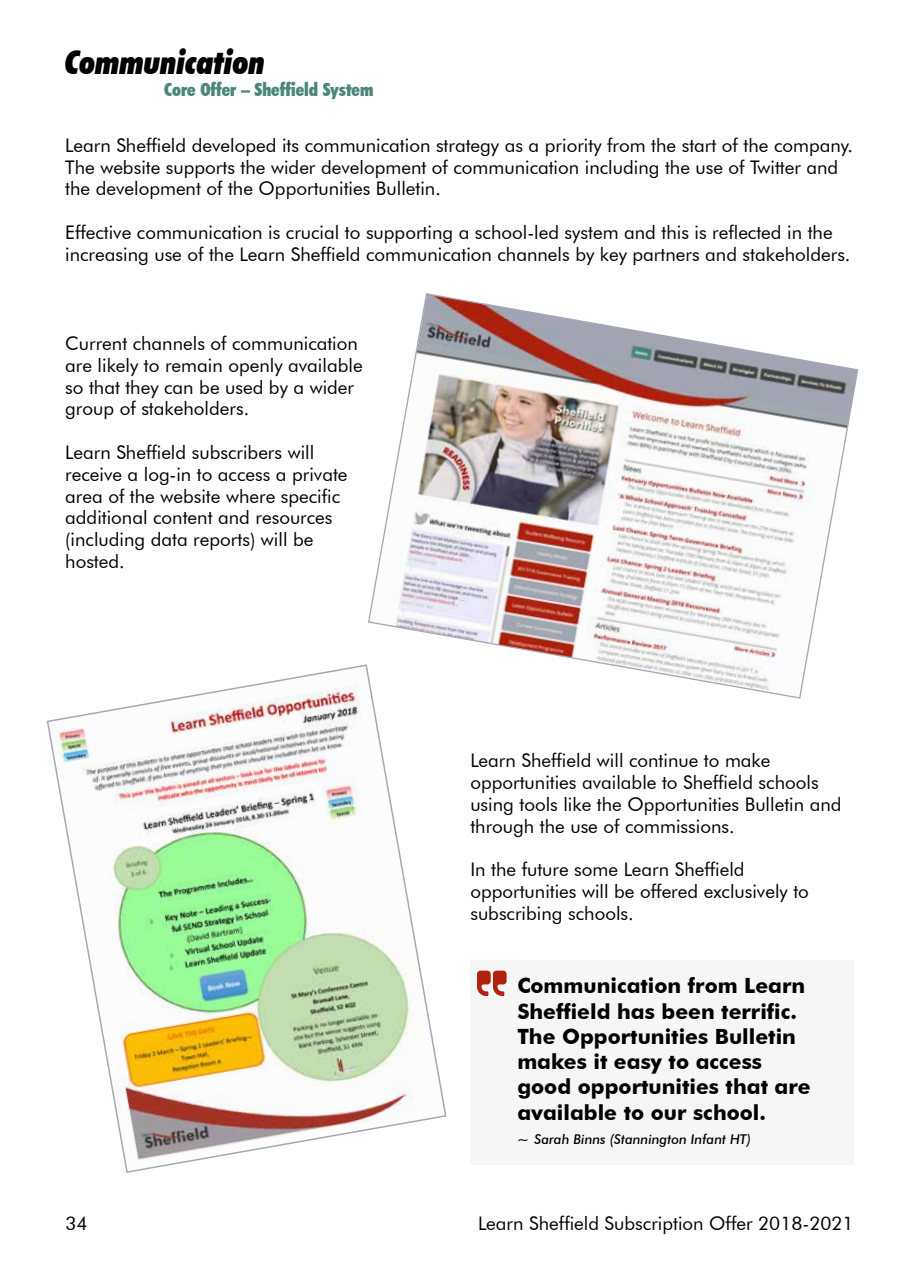
<style>
.page{position:relative;width:919px;height:1276px;background:#fff}
.page>*{position:absolute;margin:0;border:0;box-sizing:border-box;transform-origin:0 0}
.t1{font:italic 900 condensed 33px "Futura BT";color:#000}
.t2{font:700 21px/25.2px "Futura BT";color:#000}
.t3{font:18.75px/21.8px "Futura BT";color:#000}
.t4{font:900 condensed 18px "Futura BT";color:#4a8779}
.t5{font:italic 500 13.5px "Futura BT";color:#000}
</style>
<div class="page">
<div style="left:470px;top:960px;width:383px;height:181px;background:#f6f6f7"></div>
<div style="left:470px;top:1117px;width:383px;height:47px;background:#f6f6f7"></div>
<svg style="left:477px;top:970px;width:29px;height:26px"></svg>
<img style="left:368px;top:293px;width:491px;height:406px">
<svg style="left:46px;top:663px;width:401px;height:510px"></svg>
<h1 class="t1" style="left:65px;top:42px;width:201px">Communication</h1>
<p class="t4" style="left:164px;top:79px;width:211px">Core Offer – Sheffield System</p>
<p class="t3" style="left:65px;top:134px;width:789px">Learn Sheffield developed its communication strategy as a priority from the start of the company.<br>The website supports the wider development of communication including the use of Twitter and the development of the Opportunities Bulletin.</p>
<p class="t3" style="left:65px;top:221px;width:786px">Effective communication is crucial to supporting a school-led system and this is reflected in the increasing use of the Learn Sheffield communication channels by key partners and stakeholders.</p>
<p class="t3" style="left:65px;top:332px;width:299px">Current channels of communication are likely to remain openly available so that they can be used by a wider group of stakeholders.</p>
<p class="t3" style="left:65px;top:441px;width:284px">Learn Sheffield subscribers will receive a log-in to access a private area of the website where specific additional content and resources (including data reports) will be hosted.</p>
<p class="t3" style="left:470px;top:749px;width:372px">Learn Sheffield will continue to make opportunities available to Sheffield schools using tools like the Opportunities Bulletin and through the use of commissions.</p>
<p class="t3" style="left:470px;top:858px;width:340px">In the future some Learn Sheffield opportunities will be offered exclusively to subscribing schools.</p>
<p class="t2" style="left:517px;top:973px;width:295px">Communication from Learn<br>Sheffield has been terrific.<br>The Opportunities Bulletin makes it easy to access good opportunities that are available to our school.</p>
<p class="t5" style="left:517px;top:1131px;width:235px">~ Sarah Binns (Stannington Infant HT)</p>
<p class="t3" style="left:65px;top:1212px;width:24px">34</p>
<p class="t3" style="left:478px;top:1212px;width:377px">Learn Sheffield Subscription Offer 2018-2021</p>
</div>
